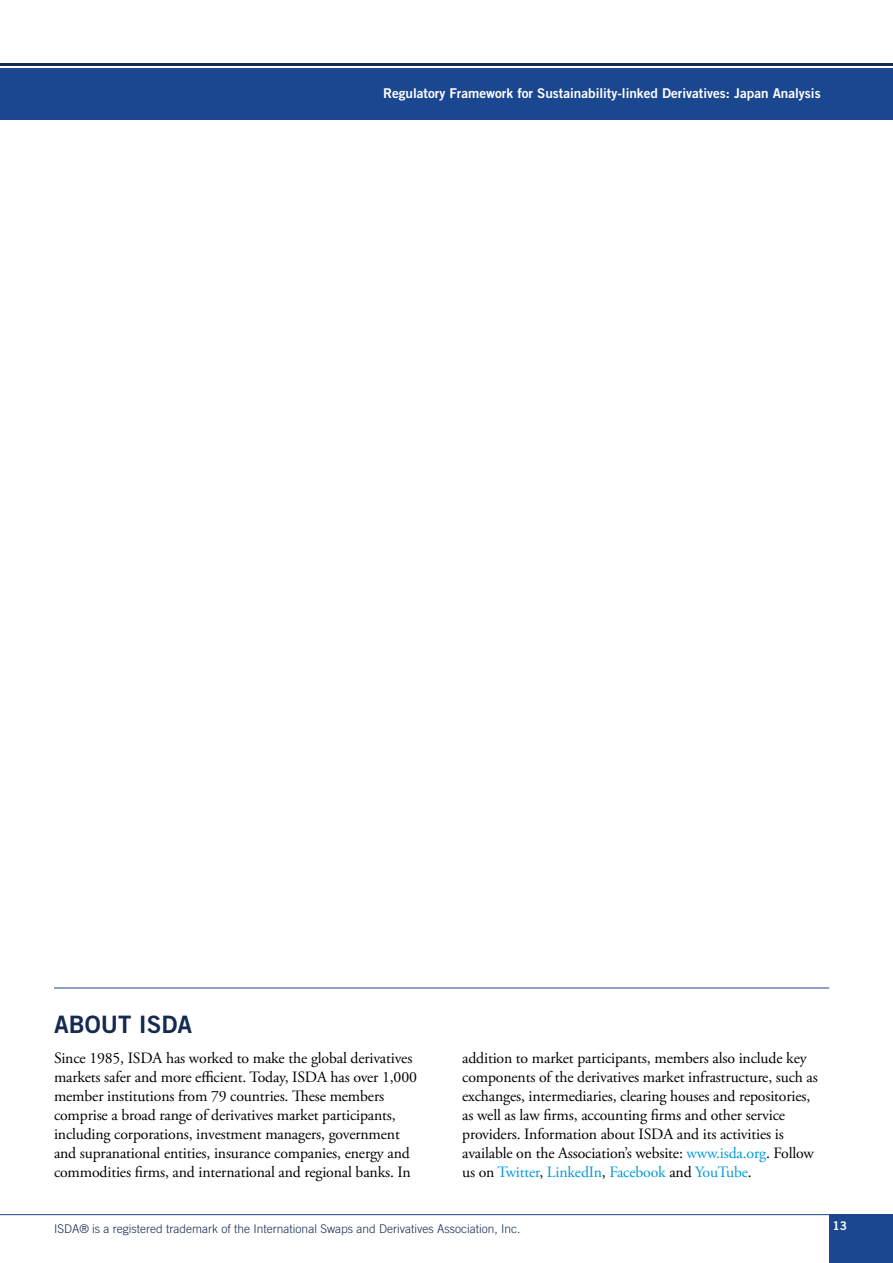
<style>
.page{position:relative;width:893px;height:1263px;background:#fff}
.page>*{position:absolute;margin:0;border:0;box-sizing:border-box;transform-origin:0 0}
.t1{font:24px "Trade Gothic Bold Two";color:#152a52}
.t2{font:15.75px/18.9px "Adobe Garamond Pro";letter-spacing:-.01em;color:#000}
.t3{font:13.5px "Trade Gothic LT Std Bd 2";color:#fff}
.t4{font:300 12px "Trade Gothic LT Std";color:#152a52}
.t5{font:12px "Trade Gothic Bold Two";color:#fff}
.s1{color:#0099d8}
</style>
<div class="page">
<div style="left:0;top:68px;width:893px;height:51px;background:#1a4790"></div>
<hr style="left:0;top:64px;width:893px;height:2px;background:#152a52">
<div style="left:829px;top:1214px;width:64px;height:49px;background:#1a4790"></div>
<hr style="left:0;top:1214px;width:829px;height:1px;background:#1a4790">
<hr style="left:54px;top:987px;width:775px;height:1px;background:#1a4790">
<p class="t3" style="left:383px;top:85px;width:439px">Regulatory Framework for Sustainability-linked Derivatives: Japan Analysis</p>
<h1 class="t1" style="left:54px;top:1010px;width:139px">ABOUT ISDA</h1>
<p class="t2" style="left:54px;top:1049px;width:364px">Since 1985, ISDA has worked to make the global derivatives markets safer and more efficient. Today, ISDA has over 1,000 member institutions from 79 countries. These members comprise a broad range of derivatives market participants, including corporations, investment managers, government and supranational entities, insurance companies, energy and commodities firms, and international and regional banks. In</p>
<p class="t2" style="left:462px;top:1049px;width:357px">addition to market participants, members also include key components of the derivatives market infrastructure, such as exchanges, intermediaries, clearing houses and repositories, as well as law firms, accounting firms and other service providers. Information about ISDA and its activities is available on the Association’s website: <span class="s1">www.isda.org</span>. Follow us on <span class="s1">Twitter</span>, <span class="s1">LinkedIn</span>, <span class="s1">Facebook</span> and <span class="s1">YouTube</span>.</p>
<p class="t4" style="left:54px;top:1222px;width:468px">ISDA® is a registered trademark of the International Swaps and Derivatives Association, Inc.</p>
<p class="t5" style="left:833px;top:1219px;width:16px">13</p>
</div>
